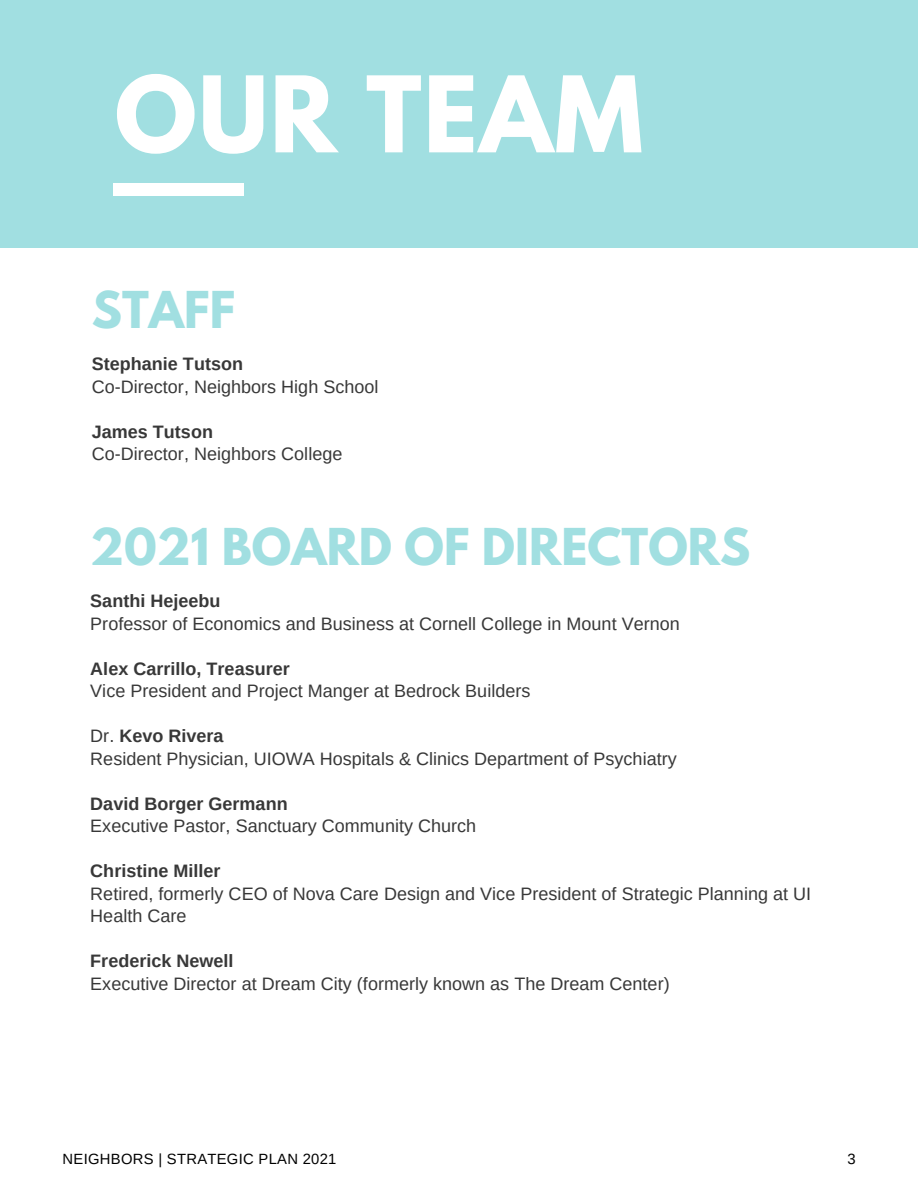
<style>
.page{position:relative;width:918px;height:1188px;background:#fff}
.page>*{position:absolute;margin:0;border:0;box-sizing:border-box;transform-origin:0 0}
.t1{font:700 93.45px "League Spartan";letter-spacing:.02em;color:#fff}
.t2{font:700 45px "League Spartan";color:#a1dfe1}
.t3{font:18px/22.5px "Arimo";color:#383838}
.t4{font:700 18px "Arimo";color:#383838}
.t5{font:14.85px "Arimo";letter-spacing:.02em;color:#000}
.s1{font-weight:400}
</style>
<div class="page">
<div style="left:0;top:0;width:918px;height:247px;background:#a1dfe1"></div>
<div style="left:114px;top:184px;width:130px;height:12px;background:#fff"></div>
<p class="t1" style="left:115px;top:68px;width:530px">OUR TEAM</p>
<p class="t2" style="left:92px;top:288px;width:145px">STAFF</p>
<p class="t4" style="left:92px;top:354px;width:153px">Stephanie Tutson</p>
<p class="t3" style="left:92px;top:375px;width:288px">Co-Director, Neighbors High School</p>
<p class="t4" style="left:92px;top:421px;width:123px">James Tutson</p>
<p class="t3" style="left:92px;top:443px;width:252px">Co-Director, Neighbors College</p>
<p class="t2" style="left:90px;top:525px;width:662px">2021 BOARD OF DIRECTORS</p>
<p class="t4" style="left:90px;top:591px;width:132px">Santhi Hejeebu</p>
<p class="t3" style="left:90px;top:612px;width:591px">Professor of Economics and Business at Cornell College in Mount Vernon</p>
<p class="t4" style="left:90px;top:659px;width:201px">Alex Carrillo, Treasurer</p>
<p class="t3" style="left:90px;top:680px;width:442px">Vice President and Project Manger at Bedrock Builders</p>
<p class="t4" style="left:90px;top:726px;width:135px"><span class="s1">Dr.</span> Kevo Rivera</p>
<p class="t3" style="left:90px;top:747px;width:588px">Resident Physician, UIOWA Hospitals &amp; Clinics Department of Psychiatry</p>
<p class="t4" style="left:90px;top:794px;width:199px">David Borger Germann</p>
<p class="t3" style="left:90px;top:815px;width:387px">Executive Pastor, Sanctuary Community Church</p>
<p class="t4" style="left:90px;top:861px;width:132px">Christine Miller</p>
<p class="t3" style="left:90px;top:882px;width:722px">Retired, formerly CEO of Nova Care Design and Vice President of Strategic Planning at UI<br>Health Care</p>
<p class="t4" style="left:90px;top:951px;width:145px">Frederick Newell</p>
<p class="t3" style="left:90px;top:972px;width:581px">Executive Director at Dream City (formerly known as The Dream Center)</p>
<p class="t5" style="left:63px;top:1150px;width:275px">NEIGHBORS | STRATEGIC PLAN 2021</p>
<p class="t5" style="left:848px;top:1150px;width:10px">3</p>
</div>
